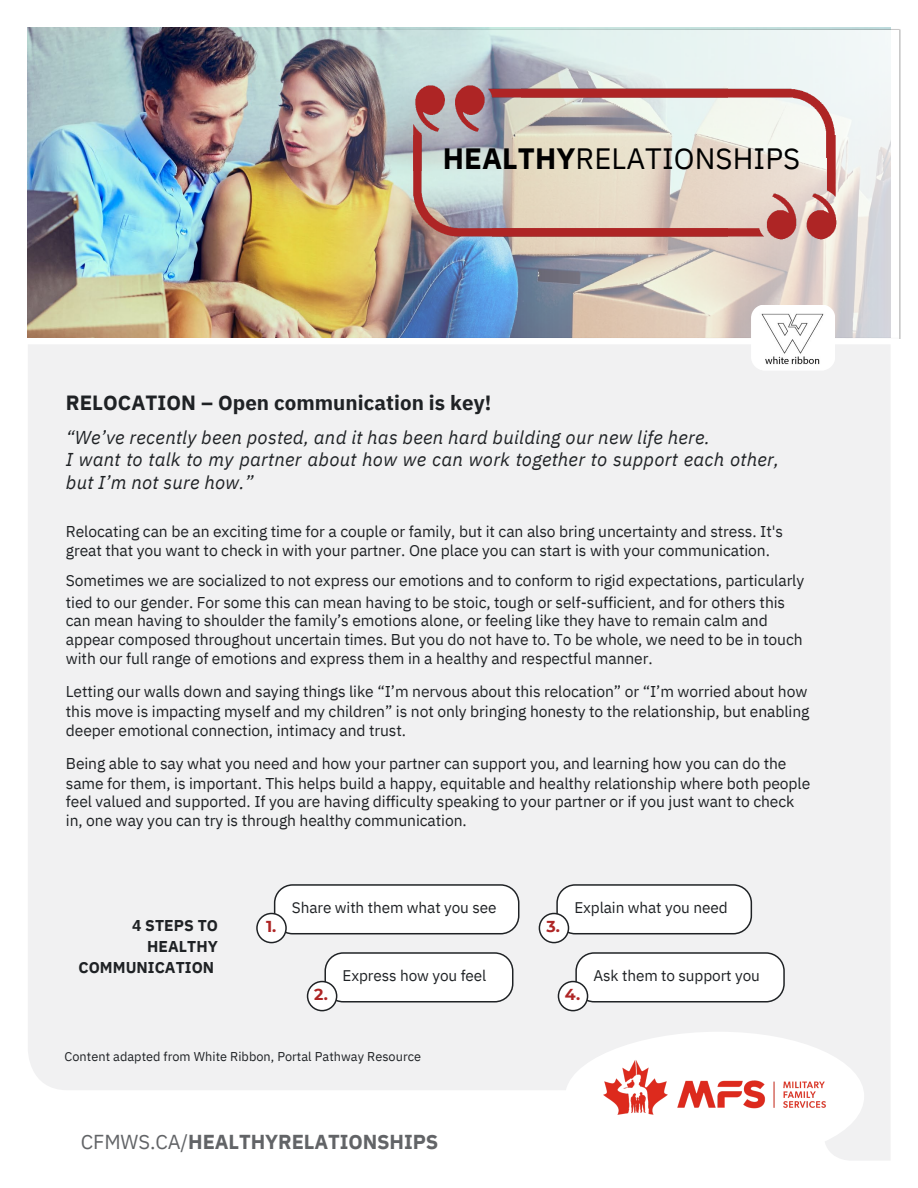
<style>
.page{position:relative;width:918px;height:1188px;background:#fff}
.page>*{position:absolute;margin:0;border:0;box-sizing:border-box;transform-origin:0 0}
.t1{font:29.4px "IBM Plex Sans";letter-spacing:.005em;color:#000}
.t2{font:700 20.55px "IBM Plex Sans";letter-spacing:.005em;color:#1f2225}
.t3{font:700 20.1px "IBM Plex Sans";letter-spacing:-.005em;color:#626467}
.t4{font:italic 18.6px/22.5px "IBM Plex Sans";letter-spacing:.01em;color:#1f2225}
.t5{font:700 15.75px "Montserrat";color:#ae2525}
.t6{font:15.6px/19.2px "IBM Plex Sans";letter-spacing:-.005em;color:#1f2225}
.t7{font:700 15.6px/21.3px "IBM Plex Sans";letter-spacing:.005em;color:#1f2225;text-align:right}
.t8{font:15.3px "IBM Plex Sans";letter-spacing:-.005em;color:#1f2225}
.t9{font:12.75px "IBM Plex Sans";letter-spacing:.005em;color:#1f2225}
.s1{font-weight:700}
.s2{font-weight:400}
</style>
<div class="page">
<div style="left:28px;top:345px;width:862px;height:815px;background:#f1f1f2"></div>
<svg style="left:565px;top:1032px;width:299px;height:128px"></svg>
<img style="left:27px;top:27px;width:864px;height:310px">
<img style="left:212px;top:28px;width:688px;height:311px">
<img style="left:398px;top:73px;width:123px;height:62px">
<img style="left:521px;top:73px;width:334px;height:62px">
<img style="left:398px;top:135px;width:95px;height:113px">
<img style="left:493px;top:135px;width:363px;height:113px">
<div style="left:751px;top:305px;width:84px;height:65px;background:#fff;border-radius:14px"></div>
<img style="left:760px;top:313px;width:64px;height:57px">
<svg style="left:256px;top:884px;width:263px;height:59px"></svg>
<svg style="left:307px;top:952px;width:206px;height:59px"></svg>
<svg style="left:539px;top:884px;width:213px;height:59px"></svg>
<svg style="left:558px;top:952px;width:227px;height:59px"></svg>
<div style="left:573px;top:1037px;width:286px;height:117px;background:#fff;border-radius:50%"></div>
<img style="left:598px;top:1056px;width:234px;height:59px">
<h1 class="t1" style="left:443px;top:139px;width:359px"><span class="s1">HEALTHY</span>RELATIONSHIPS</h1>
<h2 class="t2" style="left:66px;top:389px;width:427px">RELOCATION – Open communication is key!</h2>
<p class="t4" style="left:66px;top:426px;width:715px">“We’ve recently been posted, and it has been hard building our new life here.<br>I want to talk to my partner about how we can work together to support each other, but I’m not sure how.”</p>
<p class="t6" style="left:66px;top:522px;width:719px">Relocating can be an exciting time for a couple or family, but it can also bring uncertainty and stress. It's great that you want to check in with your partner. One place you can start is with your communication.</p>
<p class="t6" style="left:66px;top:569px;width:740px;line-height:22.5px">Sometimes we are socialized to not express our emotions and to conform to rigid expectations, particularly tied to our gender. For some this can mean having to be stoic, tough or self-sufficient, and for others this</p>
<p class="t6" style="left:66px;top:611px;width:738px">can mean having to shoulder the family’s emotions alone, or feeling like they have to remain calm and appear composed throughout uncertain times. But you do not have to. To be whole, we need to be in touch with our full range of emotions and express them in a healthy and respectful manner.</p>
<p class="t6" style="left:66px;top:681px;width:745px;line-height:19.6px">Letting our walls down and saying things like “I’m nervous about this relocation” or “I’m worried about how this move is impacting myself and my children” is not only bringing honesty to the relationship, but enabling deeper emotional connection, intimacy and trust.</p>
<p class="t6" style="left:66px;top:753px;width:746px;line-height:20.2px">Being able to say what you need and how your partner can support you, and learning how you can do the same for them, is important. This helps build a happy, equitable and healthy relationship where both people</p>
<p class="t6" style="left:66px;top:792px;width:730px">feel valued and supported. If you are having difficulty speaking to your partner or if you just want to check in, one way you can try is through healthy communication.</p>
<p class="t7" style="left:79px;top:914px;width:141px">4 STEPS TO<br>HEALTHY<br>COMMUNICATION</p>
<p class="t5" style="left:266px;top:917px;width:12px">1.</p>
<p class="t8" style="left:292px;top:897px;width:206px">Share with them what you see</p>
<p class="t8" style="left:574px;top:897px;width:155px">Explain what you need</p>
<p class="t5" style="left:314px;top:985px;width:15px">2.</p>
<p class="t8" style="left:342px;top:966px;width:145px">Express how you feel</p>
<p class="t5" style="left:547px;top:917px;width:15px">3.</p>
<p class="t5" style="left:565px;top:985px;width:17px">4.</p>
<p class="t8" style="left:593px;top:966px;width:168px">Ask them to support you</p>
<p class="t9" style="left:65px;top:1048px;width:358px">Content adapted from White Ribbon, Portal Pathway Resource</p>
<p class="t3" style="left:81px;top:1129px;width:359px"><span class="s2">CFMWS.CA/</span>HEALTHYRELATIONSHIPS</p>
</div>
